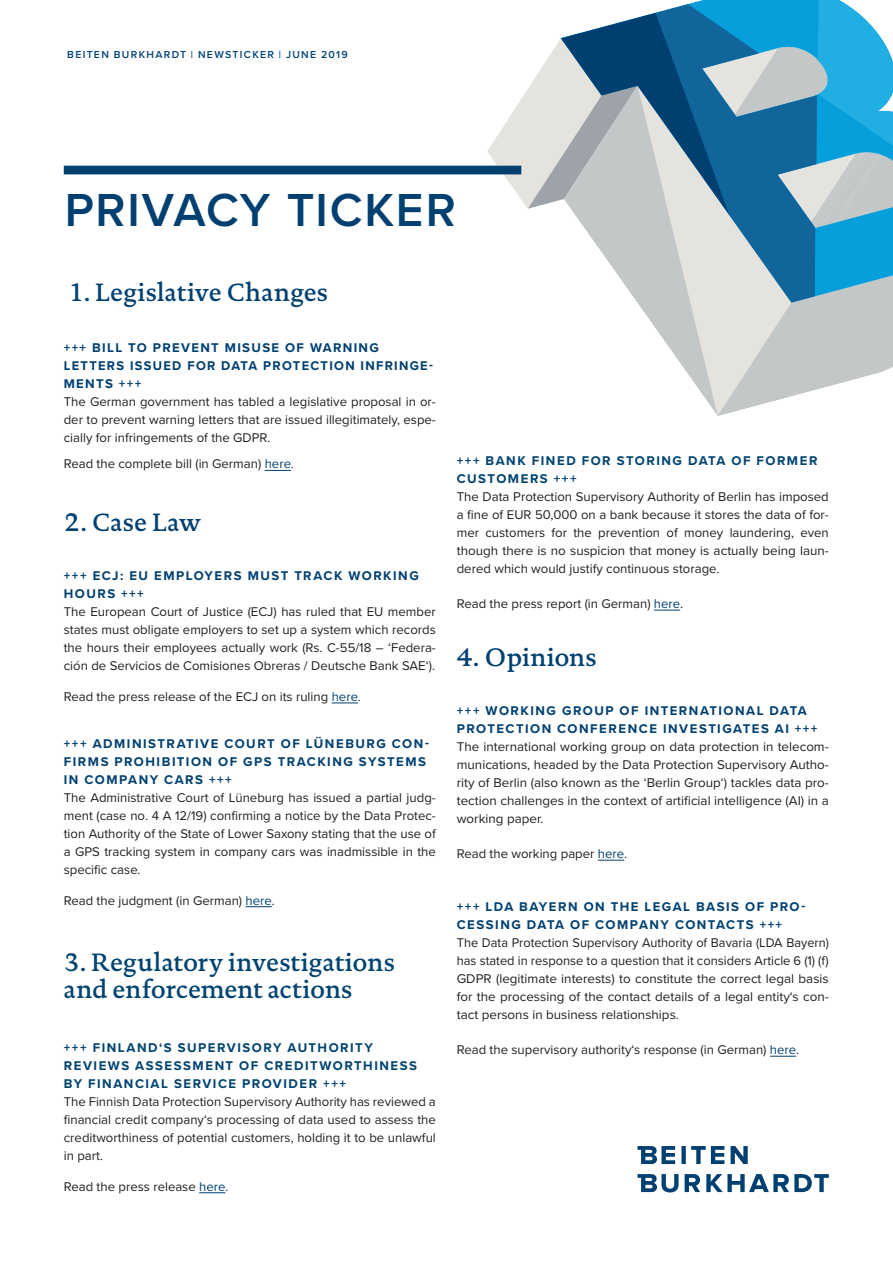
<style>
.page{position:relative;width:893px;height:1263px;background:#fff}
.page>*{position:absolute;margin:0;border:0;box-sizing:border-box;transform-origin:0 0}
.H1_Proxima_Nova_32pt{font:600 48px "Proxima Nova";letter-spacing:.035em;color:#004071}
.Fließtext_Proxima_No{font:500 25.5px/27px "DTL Documenta TOT";color:#004370}
.Intro-Text_DTL_Docum{font:500 25.5px "DTL Documenta TOT";letter-spacing:.005em;color:#004071}
.Intro-Text_DTL_Docum-2{font:13.2px/18px "Proxima Nova";color:#231f20;text-align:justify}
.Fließtext_Proxima_No-2{font:13.2px/18px "Proxima Nova";color:#231f20;text-align:justify}
.Intro-Text_DTL_Docum-3{font:700 13.2px/18px "Proxima Nova";letter-spacing:.115em;color:#004071}
.Intro-Text_DTL_Docum-4{font:700 13.2px/18px "Proxima Nova";letter-spacing:.115em;color:#004370}
.H4_Proxima_Nova_8_4p{font:700 13.2px "Proxima Nova";letter-spacing:.1em;color:#004071}
.t1{font:600 10.5px "Proxima Nova";letter-spacing:.125em;color:#004279}
.s1{color:#004071}
.s2{color:#004370}
</style>
<div class="page">
<svg style="left:487px;top:0;width:406px;height:416px"></svg>
<svg style="left:656px;top:4px;width:161px;height:299px;background:#6198b6"></svg>
<svg style="left:637px;top:1146px;width:111px;height:18px"></svg>
<svg style="left:637px;top:1174px;width:192px;height:18px"></svg>
<div style="left:64px;top:166px;width:457px;height:8px;background:#004071"></div>
<svg style="left:654px;top:610px;width:26px;height:1px"></svg>
<svg style="left:598px;top:860px;width:26px;height:1px"></svg>
<svg style="left:770px;top:1056px;width:26px;height:1px"></svg>
<svg style="left:265px;top:470px;width:26px;height:1px"></svg>
<svg style="left:332px;top:702px;width:26px;height:1px"></svg>
<svg style="left:246px;top:906px;width:26px;height:1px"></svg>
<svg style="left:199px;top:1192px;width:26px;height:1px"></svg>
<p class="t1" style="left:67px;top:47px;width:282px">BEITEN BURKHARDT | NEWSTICKER | JUNE 2019</p>
<p class="H1_Proxima_Nova_32pt" style="left:65px;top:174px;width:393px">PRIVACY TICKER</p>
<p class="Intro-Text_DTL_Docum" style="left:68px;top:277px;width:261px">1. Legislative Changes</p>
<p class="H4_Proxima_Nova_8_4p" style="left:64px;top:338px;width:317px">+++ BILL TO PREVENT MISUSE OF WARNING</p>
<p class="H4_Proxima_Nova_8_4p" style="left:64px;top:356px;width:371px">LETTERS ISSUED FOR DATA PROTECTION INFRINGE-</p>
<p class="H4_Proxima_Nova_8_4p" style="left:64px;top:374px;width:79px">MENTS +++</p>
<p class="Fließtext_Proxima_No-2" style="left:64px;top:392px;width:374px">The German government has tabled a legislative proposal in or&shy;der to prevent warning letters that are issued illegitimately, espe&shy;cially for infringements of the GDPR.</p>
<p class="Fließtext_Proxima_No-2" style="left:64px;top:454px;width:232px">Read the complete bill (in German) <span class="s1">here</span>.</p>
<p class="Intro-Text_DTL_Docum" style="left:64px;top:507px;width:139px">2. Case Law</p>
<p class="Intro-Text_DTL_Docum-3" style="left:64px;top:566px;width:357px">+++ ECJ: EU EMPLOYERS MUST TRACK WORKING<br>HOURS +++</p>
<p class="Intro-Text_DTL_Docum-2" style="left:64px;top:602px;width:374px">The European Court of Justice (ECJ) has ruled that EU member states must obligate employers to set up a system which records the hours their employees actually work (Rs. C-55/18 – ‘Federa-</p>
<p class="Intro-Text_DTL_Docum-2" style="left:64px;top:656px;width:373px">ción de Servicios de Comisiones Obreras / Deutsche Bank SAE‘).</p>
<p class="Fließtext_Proxima_No-2" style="left:64px;top:687px;width:299px">Read the press release of the ECJ on its ruling <span class="s1">here</span>.</p>
<p class="Intro-Text_DTL_Docum-3" style="left:64px;top:734px;width:367px">+++ ADMINISTRATIVE COURT OF LÜNEBURG CON-<br>FIRMS PROHIBITION OF GPS TRACKING SYSTEMS<br>IN COMPANY CARS +++</p>
<p class="Intro-Text_DTL_Docum-2" style="left:64px;top:788px;width:374px">The Administrative Court of Lüneburg has issued a partial judg&shy;ment (case no. 4 A 12/19) confirming a notice by the Data Protec&shy;tion Authority of the State of Lower Saxony stating that the use of a GPS tracking system in company cars was inadmissible in the specific case.</p>
<p class="Fließtext_Proxima_No-2" style="left:64px;top:891px;width:213px">Read the judgment (in German) <span class="s1">here</span>.</p>
<p class="Fließtext_Proxima_No" style="left:64px;top:949px;width:333px">3. Regulatory investigations and enforcement actions</p>
<p class="Intro-Text_DTL_Docum-4" style="left:64px;top:1038px;width:311px"><span class="s1">+++</span> FINLAND‘S SUPERVISORY AUTHORITY</p>
<p class="Intro-Text_DTL_Docum-4" style="left:64px;top:1056px;width:355px">REVIEWS ASSESSMENT OF CREDITWORTHINESS<br>BY FINANCIAL SERVICE PROVIDER <span class="s1">+++</span></p>
<p class="Intro-Text_DTL_Docum-2" style="left:64px;top:1092px;width:374px">The Finnish Data Protection Supervisory Authority has reviewed a financial credit company‘s processing of data used to assess the creditworthiness of potential customers, holding it to be unlawful in part.</p>
<p class="Fließtext_Proxima_No-2" style="left:64px;top:1177px;width:166px">Read the press release <span class="s1">here</span><span class="s2">.</span></p>
<p class="Intro-Text_DTL_Docum-4" style="left:457px;top:451px;width:362px"><span class="s1">+++</span> BANK FINED FOR STORING DATA OF FORMER<br>CUSTOMERS <span class="s1">+++</span></p>
<p class="Intro-Text_DTL_Docum-2" style="left:457px;top:487px;width:374px">The Data Protection Supervisory Authority of Berlin has imposed a fine of EUR 50,000 on a bank because it stores the data of for&shy;mer customers for the prevention of money laundering, even though there is no suspicion that money is actually being laun-</p>
<p class="Intro-Text_DTL_Docum-2" style="left:457px;top:559px;width:264px">dered which would justify continuous storage.</p>
<p class="Fließtext_Proxima_No-2" style="left:457px;top:594px;width:228px">Read the press report (in German) <span class="s1">here</span>.</p>
<p class="Intro-Text_DTL_Docum" style="left:457px;top:642px;width:141px">4. Opinions</p>
<p class="Intro-Text_DTL_Docum-3" style="left:457px;top:701px;width:362px">+++ WORKING GROUP OF INTERNATIONAL DATA<br>PROTECTION CONFERENCE INVESTIGATES AI +++</p>
<p class="Intro-Text_DTL_Docum-2" style="left:457px;top:737px;width:374px">The international working group on data protection in telecom&shy;munications, headed by the Data Protection Supervisory Autho&shy;rity of Berlin (also known as the ‘Berlin Group‘) tackles data pro&shy;tection challenges in the context of artificial intelligence (AI) in a working paper.</p>
<p class="Fließtext_Proxima_No-2" style="left:457px;top:844px;width:172px">Read the working paper <span class="s1">here</span>.</p>
<p class="Intro-Text_DTL_Docum-3" style="left:457px;top:897px;width:350px">+++ LDA BAYERN ON THE LEGAL BASIS OF PRO-<br>CESSING DATA OF COMPANY CONTACTS +++</p>
<p class="Intro-Text_DTL_Docum-2" style="left:457px;top:933px;width:374px">The Data Protection Supervisory Authority of Bavaria (LDA Bayern) has stated in response to a question that it considers Article 6 (1) (f)<br>GDPR (legitimate interests) to constitute the correct legal basis for the processing of the contact details of a legal entity‘s con&shy;tact persons in business relationships.</p>
<p class="Fließtext_Proxima_No-2" style="left:457px;top:1040px;width:344px">Read the supervisory authority‘s response (in German) <span class="s1">here</span>.</p>
</div>
